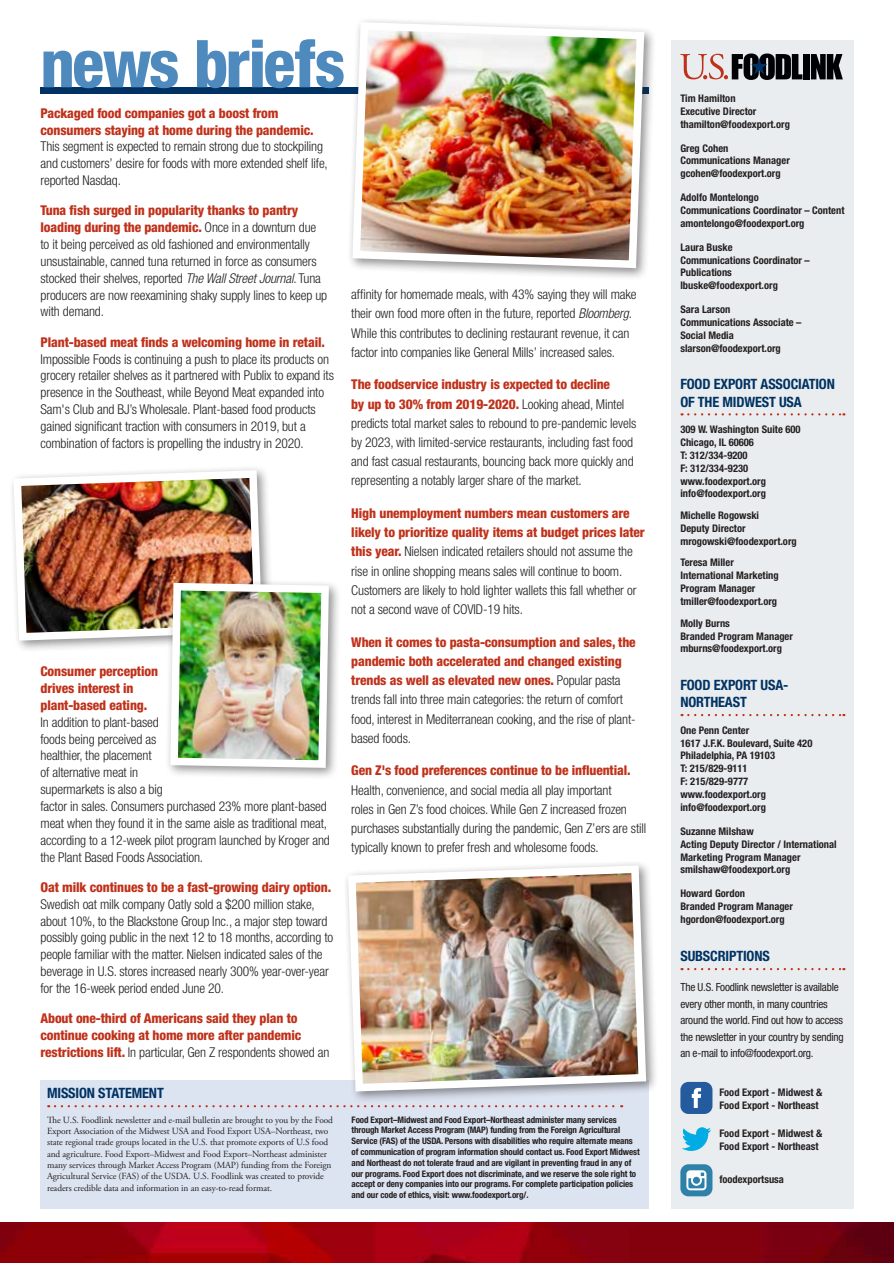
<style>
.page{position:relative;width:894px;height:1263px;background:#fff}
.page>*{position:absolute;margin:0;border:0;box-sizing:border-box;transform-origin:0 0}
.t1{font:800 condensed 66px "Helvetica Neue LT Std";letter-spacing:-.03em;color:#4f8abe}
.t2{font:700 condensed 14.25px/17.2px "Helvetica Neue LT Std";letter-spacing:-.01em;color:#003263}
.t3{font:300 condensed 13.5px/16.8px "Helvetica Neue LT Std";letter-spacing:-.01em;color:#231f20}
.t4{font:800 condensed 13.5px/16.8px "Helvetica Neue LT Std";letter-spacing:-.01em;color:#c0311a}
.t5{font:condensed 11.25px/16.5px "Helvetica Neue LT Std";letter-spacing:-.02em;color:#231f20}
.t6{font:700 condensed 10.5px/12.9px "Helvetica Neue LT Std";color:#231f20}
.t7{font:9.3px/11.2px "Adobe Garamond Pro";letter-spacing:-.01em;color:#231f20}
.t8{font:700 condensed 9px/10.8px "Helvetica Neue LT Std";letter-spacing:-.01em;color:#231f20}
.s1{font-weight:800;color:#c0311a}
.s2{font-style:italic}
.s3{font-weight:300;color:#231f20}
</style>
<div class="page">
<img style="left:0;top:1222px;width:893px;height:41px">
<div style="left:670px;top:40px;width:183px;height:1169px;background:#eaedef"></div>
<svg style="left:688px;top:413px;width:156px;height:2px"></svg>
<svg style="left:688px;top:714px;width:156px;height:2px"></svg>
<svg style="left:688px;top:968px;width:156px;height:2px"></svg>
<div style="left:803px;top:54px;width:6px;height:25px;background:#000104"></div>
<svg style="left:810px;top:54px;width:32px;height:25px"></svg>
<svg style="left:680px;top:53px;width:122px;height:27px"></svg>
<div style="left:40px;top:87px;width:608px;height:7px;background:#003263"></div>
<div style="left:347px;top:17px;width:309px;height:264px;background:#231f20;opacity:.5"></div>
<img style="left:348px;top:18px;width:300px;height:254px">
<div style="left:40px;top:1080px;width:608px;height:129px;background:#dde4f1"></div>
<svg style="left:55px;top:1105px;width:567px;height:2px"></svg>
<div style="left:680px;top:1164px;width:32px;height:32px;background:#2e81a8;border-radius:8px"></div>
<svg style="left:686px;top:1170px;width:20px;height:20px"></svg>
<svg style="left:682px;top:1127px;width:29px;height:24px"></svg>
<div style="left:680px;top:1081px;width:32px;height:33px;background:#245b9f;border-radius:8px"></div>
<svg style="left:691px;top:1088px;width:9px;height:20px"></svg>
<div style="left:342px;top:860px;width:316px;height:243px;background:#231f20;opacity:.5"></div>
<img style="left:344px;top:861px;width:305px;height:234px">
<div style="left:8px;top:465px;width:266px;height:188px;background:#231f20;opacity:.5"></div>
<img style="left:10px;top:466px;width:256px;height:178px">
<div style="left:165px;top:577px;width:177px;height:203px;background:#231f20;opacity:.5"></div>
<img style="left:166px;top:579px;width:166px;height:192px">
<h1 class="t1" style="left:40px;top:23px;width:306px">news briefs</h1>
<p class="t4" style="left:40px;top:104px;width:274px">Packaged food companies got a boost from consumers staying at home during the pandemic.</p>
<p class="t3" style="left:40px;top:138px;width:289px">This segment is expected to remain strong due to stockpiling and customers’ desire for foods with more extended shelf life, reported Nasdaq.</p>
<p class="t3" style="left:40px;top:202px;width:288px"><span class="s1">Tuna fish surged in popularity thanks to pantry loading during the pandemic.</span> Once in a downturn due to it being perceived as old fashioned and environmentally unsustainable, canned tuna returned in force as consumers stocked their shelves, reported <span class="s2">The Wall Street Journal</span>. Tuna producers are now reexamining shaky supply lines to keep up with demand.</p>
<p class="t4" style="left:40px;top:333px;width:286px">Plant-based meat finds a welcoming home in retail.</p>
<p class="t3" style="left:40px;top:350px;width:295px">Impossible Foods is continuing a push to place its products on grocery retailer shelves as it partnered with Publix to expand its presence in the Southeast, while Beyond Meat expanded into Sam's Club and BJ’s Wholesale. Plant-based food products gained significant traction with consumers in 2019, but a combination of factors is propelling the industry in 2020.</p>
<p class="t4" style="left:40px;top:663px;width:119px">Consumer perception drives interest in plant-based eating.</p>
<p class="t3" style="left:40px;top:713px;width:291px">In addition to plant-based<br>foods being perceived as<br>healthier, the placement<br>of alternative meat in<br>supermarkets is also a big<br>factor in sales. Consumers purchased 23% more plant-based meat when they found it in the same aisle as traditional meat, according to a 12-week pilot program launched by Kroger and the Plant Based Foods Association.</p>
<p class="t4" style="left:40px;top:878px;width:292px">Oat milk continues to be a fast-growing dairy option.</p>
<p class="t3" style="left:40px;top:895px;width:294px">Swedish oat milk company Oatly sold a $200 million stake, about 10%, to the Blackstone Group Inc., a major step toward possibly going public in the next 12 to 18 months, according to people familiar with the matter. Nielsen indicated sales of the beverage in U.S. stores increased nearly 300% year-over-year for the 16-week period ended June 20.</p>
<p class="t4" style="left:40px;top:1009px;width:290px">About one-third of Americans said they plan to continue cooking at home more after pandemic restrictions lift. <span class="s3">In particular, Gen Z respondents showed an</span></p>
<p class="t3" style="left:351px;top:285px;width:287px;line-height:19.2px">affinity for homemade meals, with 43% saying they will make their own food more often in the future, reported <span class="s2">Bloomberg</span>.<br>While this contributes to declining restaurant revenue, it can factor into companies like General Mills’ increased sales.</p>
<p class="t3" style="left:351px;top:375px;width:286px;line-height:19.2px"><span class="s1">The foodservice industry is expected to decline<br>by up to 30% from 2019-2020.</span> Looking ahead, Mintel predicts total market sales to rebound to pre-pandemic levels by 2023, with limited-service restaurants, including fast food and fast casual restaurants, bouncing back more quickly and representing a notably larger share of the market.</p>
<p class="t3" style="left:351px;top:503px;width:295px;line-height:19.2px"><span class="s1">High unemployment numbers mean customers are likely to prioritize quality items at budget prices later this year.</span> Nielsen indicated retailers should not assume the rise in online shopping means sales will continue to boom.<br>Customers are likely to hold lighter wallets this fall whether or not a second wave of COVID-19 hits.</p>
<p class="t3" style="left:351px;top:632px;width:286px;line-height:19.2px"><span class="s1">When it comes to pasta-consumption and sales, the pandemic both accelerated and changed existing trends as well as elevated new ones.</span> Popular pasta trends fall into three main categories: the return of comfort food, interest in Mediterranean cooking, and the rise of plant&shy;based foods.</p>
<p class="t4" style="left:351px;top:762px;width:281px">Gen Z's food preferences continue to be influential.</p>
<p class="t3" style="left:351px;top:780px;width:296px;line-height:19.2px">Health, convenience, and social media all play important<br>roles in Gen Z’s food choices. While Gen Z increased frozen purchases substantially during the pandemic, Gen Z’ers are still typically known to prefer fresh and wholesome foods.</p>
<p class="t2" style="left:47px;top:1084px;width:118px">MISSION STATEMENT</p>
<p class="t7" style="left:47px;top:1114px;width:287px">The U.S. Foodlink newsletter and e-mail bulletin are brought to you by the Food Export Association of the Midwest USA and Food Export USA–Northeast, two state regional trade groups located in the U.S. that promote exports of U.S food and agriculture. Food Export–Midwest and Food Export–Northeast administer many services through Market Access Program (MAP) funding from the Foreign Agricultural Service (FAS) of the USDA. U.S. Foodlink was created to provide readers credible data and information in an easy-to-read format.</p>
<p class="t8" style="left:351px;top:1113px;width:289px">Food Export–Midwest and Food Export–Northeast administer many services through Market Access Program (MAP) funding from the Foreign Agricultural Service (FAS) of the USDA. Persons with disabilities who require alternate means of communication of program information should contact us. Food Export Midwest and Northeast do not tolerate fraud and are vigilant in preventing fraud in any of our programs. Food Export does not discriminate, and we reserve the sole right to accept or deny companies into our programs. For complete participation policies and our code of ethics, visit: www.foodexport.org/.</p>
<p class="t6" style="left:680px;top:92px;width:111px">Tim Hamilton<br>Executive Director thamilton@foodexport.org</p>
<p class="t6" style="left:680px;top:141px;width:111px">Greg Cohen<br>Communications Manager gcohen@foodexport.org</p>
<p class="t6" style="left:680px;top:191px;width:165px">Adolfo Montelongo<br>Communications Coordinator – Content amontelongo@foodexport.org</p>
<p class="t6" style="left:680px;top:240px;width:131px">Laura Buske<br>Communications Coordinator –<br>Publications lbuske@foodexport.org</p>
<p class="t6" style="left:680px;top:303px;width:123px">Sara Larson<br>Communications Associate –<br>Social Media slarson@foodexport.org</p>
<p class="t2" style="left:680px;top:375px;width:156px">FOOD EXPORT ASSOCIATION<br>OF THE MIDWEST USA</p>
<p class="t6" style="left:680px;top:422px;width:122px">309 W. Washington Suite 600<br>Chicago, IL 60606<br>T: 312/334-9200<br>F: 312/334-9230 www.foodexport.org info@foodexport.org</p>
<p class="t6" style="left:680px;top:508px;width:118px">Michelle Rogowski<br>Deputy Director mrogowski@foodexport.org</p>
<p class="t6" style="left:680px;top:556px;width:100px">Teresa Miller<br>International Marketing<br>Program Manager tmiller@foodexport.org</p>
<p class="t6" style="left:680px;top:616px;width:114px">Molly Burns<br>Branded Program Manager mburns@foodexport.org</p>
<p class="t2" style="left:680px;top:676px;width:109px">FOOD EXPORT USA-<br>NORTHEAST</p>
<p class="t6" style="left:680px;top:723px;width:133px">One Penn Center<br>1617 J.F.K. Boulevard, Suite 420<br>Philadelphia, PA 19103<br>T: 215/829-9111<br>F: 215/829-9777 www.foodexport.org info@foodexport.org</p>
<p class="t6" style="left:680px;top:824px;width:158px">Suzanne Milshaw<br>Acting Deputy Director / International<br>Marketing Program Manager smilshaw@foodexport.org</p>
<p class="t6" style="left:680px;top:887px;width:114px">Howard Gordon<br>Branded Program Manager hgordon@foodexport.org</p>
<p class="t2" style="left:680px;top:947px;width:91px">SUBSCRIPTIONS</p>
<p class="t5" style="left:680px;top:979px;width:165px">The U.S. Foodlink newsletter is available every other month, in many countries around the world. Find out how to access the newsletter in your country by sending an e-mail to info@foodexport.org.</p>
<p class="t6" style="left:719px;top:1085px;width:104px">Food Export - Midwest &amp;<br>Food Export - Northeast</p>
<p class="t6" style="left:719px;top:1127px;width:104px">Food Export - Midwest &amp;<br>Food Export - Northeast</p>
<p class="t6" style="left:719px;top:1172px;width:66px">foodexportsusa</p>
</div>
